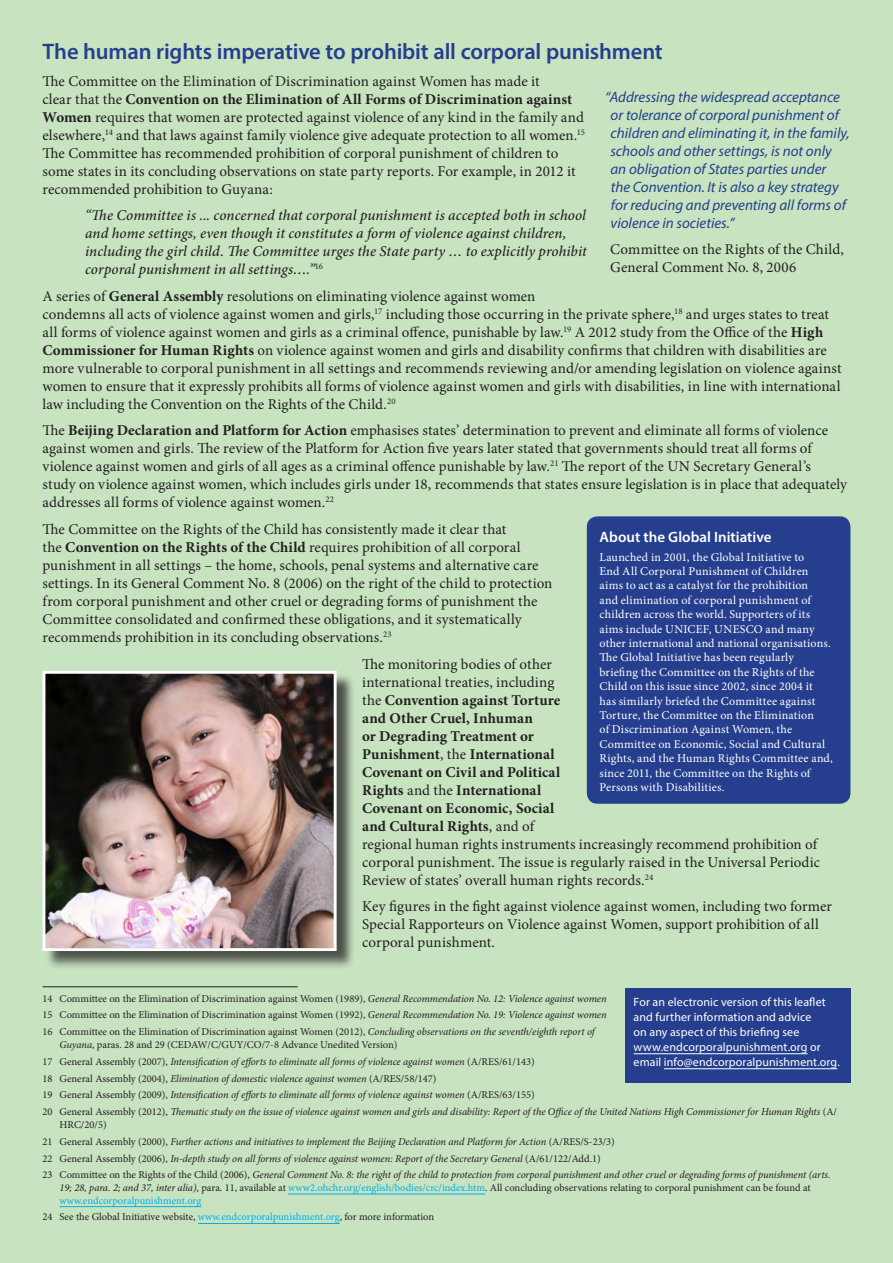
<style>
.page{position:relative;width:893px;height:1263px;background:#c7e3c0}
.page>*{position:absolute;margin:0;border:0;box-sizing:border-box;transform-origin:0 0}
.Subhead{font:600 22.5px "Myriad Pro";letter-spacing:-.01em;color:#253f8e}
.Body{font:15px/18px "Minion Pro";letter-spacing:.005em;color:#231f20}
.t1{font:italic 15px/18px "Myriad Pro";color:#253f8e}
.Body-2{font:italic 500 15px/18px "Minion Pro";letter-spacing:.005em;color:#231f20}
.Box_subhead{font:600 15px "Myriad Pro";color:#fff}
.Box_text{font:12px/14.4px "Minion Pro";letter-spacing:.015em;color:#fff}
.Box_text-2{font:12px/15px "Myriad Pro";letter-spacing:.01em;color:#fff}
.Footnotes{font:italic 10.5px/12.6px "Minion Pro";letter-spacing:-.01em;color:#231f20}
.Footnotes-2{font:10.5px/12.6px "Minion Pro";color:#231f20}
.s1{font-weight:700}
.s2{font-style:italic}
.s3{font-style:normal}
.s4{font-style:normal;color:#00aeef}
.s5{color:#00aeef}
</style>
<div class="page">
<hr style="left:43px;top:986px;width:255px;height:1px;background:#231f20">
<hr style="left:288px;top:1194px;width:197px;height:1px;background:#00aeef">
<hr style="left:60px;top:1206px;width:141px;height:1px;background:#00aeef">
<hr style="left:198px;top:1223px;width:142px;height:1px;background:#00aeef">
<div style="left:625px;top:988px;width:225px;height:94px;background:#253f8e"></div>
<hr style="left:634px;top:1053px;width:174px;height:1px;background:#fff">
<hr style="left:664px;top:1068px;width:173px;height:1px;background:#fff">
<div style="left:45px;top:673px;width:310px;height:296px;background:#231f20;opacity:.75"></div>
<img style="left:47px;top:675px;width:286px;height:272px">
<div style="left:43px;top:671px;width:294px;height:280px;border:3px solid #fff"></div>
<div style="left:587px;top:516px;width:263px;height:288px;background:#253f8e;border-radius:11px"></div>
<p class="Subhead" style="left:43px;top:38px;width:622px">The human rights imperative to prohibit all corporal punishment</p>
<p class="Body" style="left:43px;top:72px;width:544px">The Committee on the Elimination of Discrimination against Women has made it<br>clear that the <span class="s1">Convention on the Elimination of All Forms of Discrimination against Women</span> requires that women are protected against violence of any kind in the family and elsewhere,<sup>14</sup> and that laws against family violence give adequate protection to all women.<sup>15<br></sup>The Committee has recommended prohibition of corporal punishment of children to some states in its concluding observations on state party reports. For example, in 2012 it recommended prohibition to Guyana:</p>
<p class="Body-2" style="left:85px;top:207px;width:503px">“The Committee is ... concerned that corporal punishment is accepted both in school and home settings, even though it constitutes a form of violence against children, including the girl child. The Committee urges the State party … to explicitly prohibit corporal punishment in all settings….”<sup>16</sup></p>
<p class="Body" style="left:43px;top:287px;width:801px">A series of <span class="s1">General Assembly</span> resolutions on eliminating violence against women<br>condemns all acts of violence against women and girls,<sup>17</sup> including those occurring in the private sphere,<sup>18</sup> and urges states to treat all forms of violence against women and girls as a criminal offence, punishable by law.<sup>19</sup> A 2012 study from the Office of the <span class="s1">High Commissioner for Human Rights</span> on violence against women and girls and disability confirms that children with disabilities are more vulnerable to corporal punishment in all settings and recommends reviewing and/or amending legislation on violence against women to ensure that it expressly prohibits all forms of violence against women and girls with disabilities, in line with international law including the Convention on the Rights of the Child.<sup>20</sup></p>
<p class="Body" style="left:43px;top:422px;width:806px">The <span class="s1">Beijing Declaration and Platform for Action</span> emphasises states’ determination to prevent and eliminate all forms of violence against women and girls. The review of the Platform for Action five years later stated that governments should treat all forms of violence against women and girls of all ages as a criminal offence punishable by law.<sup>21</sup> The report of the UN Secretary General’s study on violence against women, which includes girls under 18, recommends that states ensure legislation is in place that adequately addresses all forms of violence against women.<sup>22</sup></p>
<p class="Body" style="left:43px;top:520px;width:511px">The Committee on the Rights of the Child has consistently made it clear that<br>the <span class="s1">Convention on the Rights of the Child</span> requires prohibition of all corporal punishment in all settings – the home, schools, penal systems and alternative care settings. In its General Comment No. 8 (2006) on the right of the child to protection from corporal punishment and other cruel or degrading forms of punishment the Committee consolidated and confirmed these obligations, and it systematically recommends prohibition in its concluding observations.<sup>23</sup></p>
<p class="Body" style="left:362px;top:655px;width:459px">The monitoring bodies of other<br>international treaties, including<br>the <span class="s1">Convention against Torture<br>and Other Cruel, Inhuman<br>or Degrading Treatment or<br>Punishment</span>, the <span class="s1">International<br>Covenant on Civil and Political<br>Rights</span> and the <span class="s1">International<br>Covenant on Economic, Social<br>and Cultural Rights</span>, and of<br>regional human rights instruments increasingly recommend prohibition of corporal punishment. The issue is regularly raised in the Universal Periodic Review of states’ overall human rights records.<sup>24</sup></p>
<p class="Body" style="left:362px;top:897px;width:471px">Key figures in the fight against violence against women, including two former<br>Special Rapporteurs on Violence against Women, support prohibition of all corporal punishment.</p>
<p class="t1" style="left:610px;top:87px;width:241px;text-indent:-5px">“Addressing the widespread acceptance or tolerance of corporal punishment of children and eliminating it, in the family, schools and other settings, is not only an obligation of States parties under<br>the Convention. It is also a key strategy for reducing and preventing all forms of violence in societies.”</p>
<p class="Body" style="left:610px;top:240px;width:235px">Committee on the Rights of the Child,<br>General Comment No. 8, 2006</p>
<p class="Box_subhead" style="left:600px;top:527px;width:173px">About the Global Initiative</p>
<p class="Box_text" style="left:600px;top:549px;width:235px">Launched in 2001, the Global Initiative to<br>End All Corporal Punishment of Children aims to act as a catalyst for the prohibition<br>and elimination of corporal punishment of children across the world. Supporters of its aims include UNICEF, UNESCO and many other international and national organisations.<br>The Global Initiative has been regularly briefing the Committee on the Rights of the Child on this issue since 2002, since 2004 it<br>has similarly briefed the Committee against Torture, the Committee on the Elimination<br>of Discrimination Against Women, the Committee on Economic, Social and Cultural Rights, and the Human Rights Committee and, since 2011, the Committee on the Rights of Persons with Disabilities.</p>
<p class="Footnotes-2" style="left:43px;top:992px;width:566px">14 Committee on the Elimination of Discrimination against Women (1989), <span class="s2">General Recommendation No. 12: Violence against women</span></p>
<p class="Footnotes-2" style="left:43px;top:1009px;width:566px">15 Committee on the Elimination of Discrimination against Women (1992), <span class="s2">General Recommendation No. 19: Violence against women</span></p>
<p class="Footnotes-2" style="left:60px;top:1025px;width:537px;text-indent:-17px">16 Committee on the Elimination of Discrimination against Women (2012), <span class="s2">Concluding observations on the seventh/eighth report of<br>Guyana</span>, paras. 28 and 29 (CEDAW/C/GUY/CO/7-8 Advance Unedited Version)</p>
<p class="Footnotes" style="left:43px;top:1055px;width:494px"><span class="s3">17 General Assembly (2007),</span> Intensification of efforts to eliminate all forms of violence against women <span class="s3">(A/RES/61/143)</span></p>
<p class="Footnotes" style="left:43px;top:1072px;width:396px"><span class="s3">18 General Assembly (2004),</span> Elimination of domestic violence against women <span class="s3">(A/RES/58/147)</span></p>
<p class="Footnotes" style="left:43px;top:1089px;width:494px"><span class="s3">19 General Assembly (2009),</span> Intensification of efforts to eliminate all forms of violence against women <span class="s3">(A/RES/63/155)</span></p>
<p class="Footnotes" style="left:60px;top:1105px;width:779px;text-indent:-17px"><span class="s3">20 General Assembly (2012),</span> Thematic study on the issue of violence against women and girls and disability: Report of the Office of the United Nations High Commissioner for Human Rights <span class="s3">(A/<br>HRC/20/5)</span></p>
<p class="Footnotes" style="left:43px;top:1135px;width:574px"><span class="s3">21 General Assembly (2000),</span> Further actions and initiatives to implement the Beijing Declaration and Platform for Action <span class="s3">(A/RES/S-23/3)</span></p>
<p class="Footnotes" style="left:43px;top:1152px;width:560px"><span class="s3">22 General Assembly (2006),</span> In-depth study on all forms of violence against women: Report of the Secretary General <span class="s3">(A/61/122/Add.1)</span></p>
<p class="Footnotes" style="left:60px;top:1169px;width:772px;text-indent:-17px"><span class="s3">23 Committee on the Rights of the Child (2006),</span> General Comment No. 8: the right of the child to protection from corporal punishment and other cruel or degrading forms of punishment (arts.<br>19; 28, para. 2; and 37, inter alia)<span class="s3">, para. 11, available at</span> <span class="s4">www2.ohchr.org/english/bodies/crc/index.htm</span><span class="s3">. All concluding observations relating to corporal punishment can be found at </span><span class="s4">www.endcorporalpunishment.org</span></p>
<p class="Footnotes-2" style="left:43px;top:1211px;width:393px">24 See the Global Initiative website, <span class="s5">www.endcorporalpunishment.org</span>, for more information</p>
<p class="Box_text-2" style="left:634px;top:994px;width:208px">For an electronic version of this leaflet and further information and advice<br>on any aspect of this briefing see www.endcorporalpunishment.org or email info@endcorporalpunishment.org.</p>
</div>
